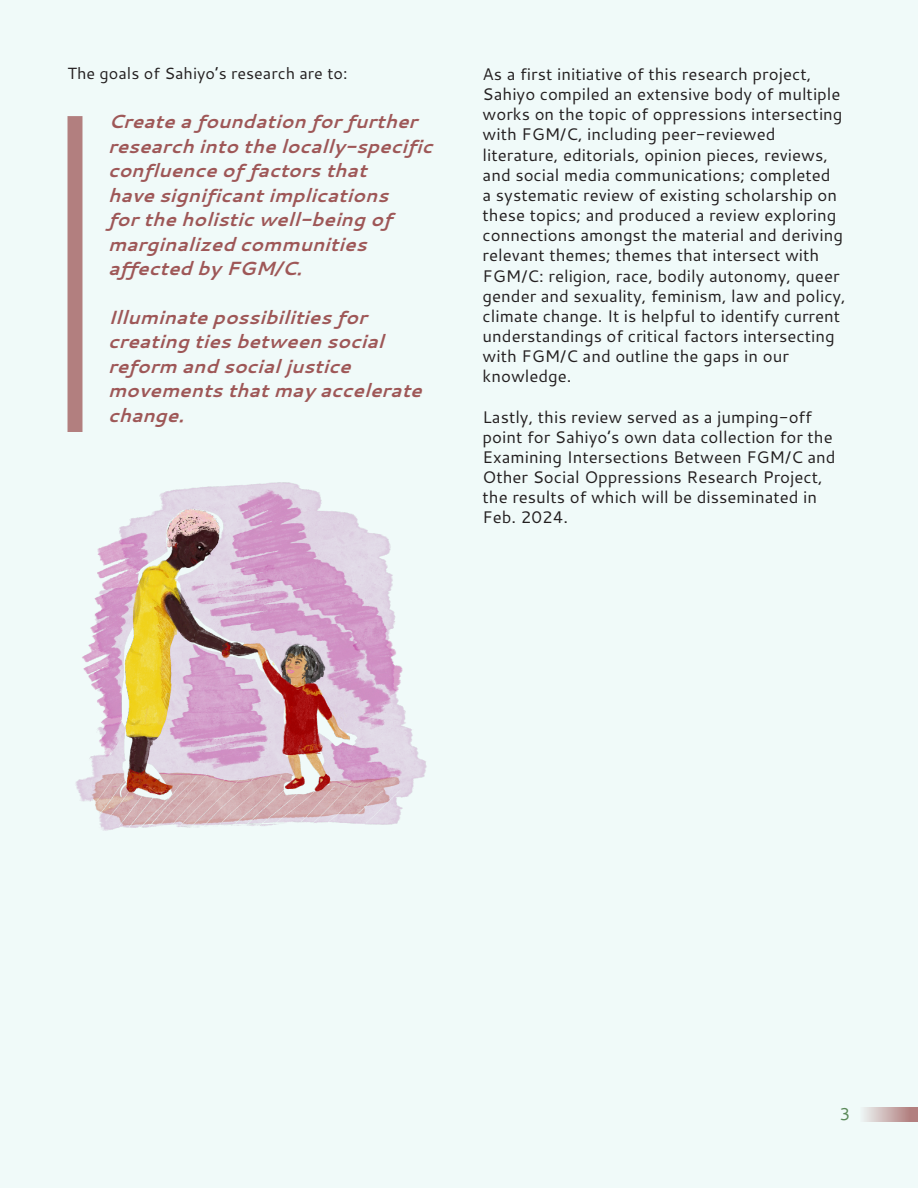
<style>
.page{position:relative;width:918px;height:1188px;background:#f0faf9}
.page>*{position:absolute;margin:0;border:0;box-sizing:border-box;transform-origin:0 0}
.In-para_highlighted{font:italic 700 19.05px/24.5px "Cantarell";color:#9e5757}
.t1{font:17.25px "Cantarell";color:#5b8a5a}
.Body__main{font:16.8px/20.1px "Cantarell";color:#231f20}
.Body__main-2{font:16.2px "Cantarell";color:#231f20}
</style>
<div class="page">
<svg style="left:864px;top:1107px;width:54px;height:15px"></svg>
<div style="left:68px;top:116px;width:14px;height:316px;background:#b27f7f"></div>
<img style="left:75px;top:482px;width:352px;height:349px">
<p class="Body__main-2" style="left:68px;top:63px;width:282px">The goals of Sahiyo’s research are to:</p>
<p class="In-para_highlighted" style="left:108px;top:109px;width:326px">Create a foundation for further research into the locally-specific confluence of factors that<br>have significant implications<br>for the holistic well-being of marginalized communities affected by FGM/C.</p>
<p class="In-para_highlighted" style="left:108px;top:304px;width:315px">Illuminate possibilities for creating ties between social reform and social justice movements that may accelerate change.</p>
<p class="Body__main" style="left:483px;top:63px;width:365px">As a first initiative of this research project, Sahiyo compiled an extensive body of multiple works on the topic of oppressions intersecting with FGM/C, including peer-reviewed literature, editorials, opinion pieces, reviews, and social media communications; completed<br>a systematic review of existing scholarship on these topics; and produced a review exploring connections amongst the material and deriving relevant themes; themes that intersect with FGM/C: religion, race, bodily autonomy, queer gender and sexuality, feminism, law and policy, climate change. It is helpful to identify current understandings of critical factors intersecting with FGM/C and outline the gaps in our knowledge.</p>
<p class="Body__main" style="left:483px;top:406px;width:355px">Lastly, this review served as a jumping-off point for Sahiyo’s own data collection for the Examining Intersections Between FGM/C and Other Social Oppressions Research Project, the results of which will be disseminated in Feb. 2024.</p>
<p class="t1" style="left:839px;top:1102px;width:12px">3</p>
</div>
